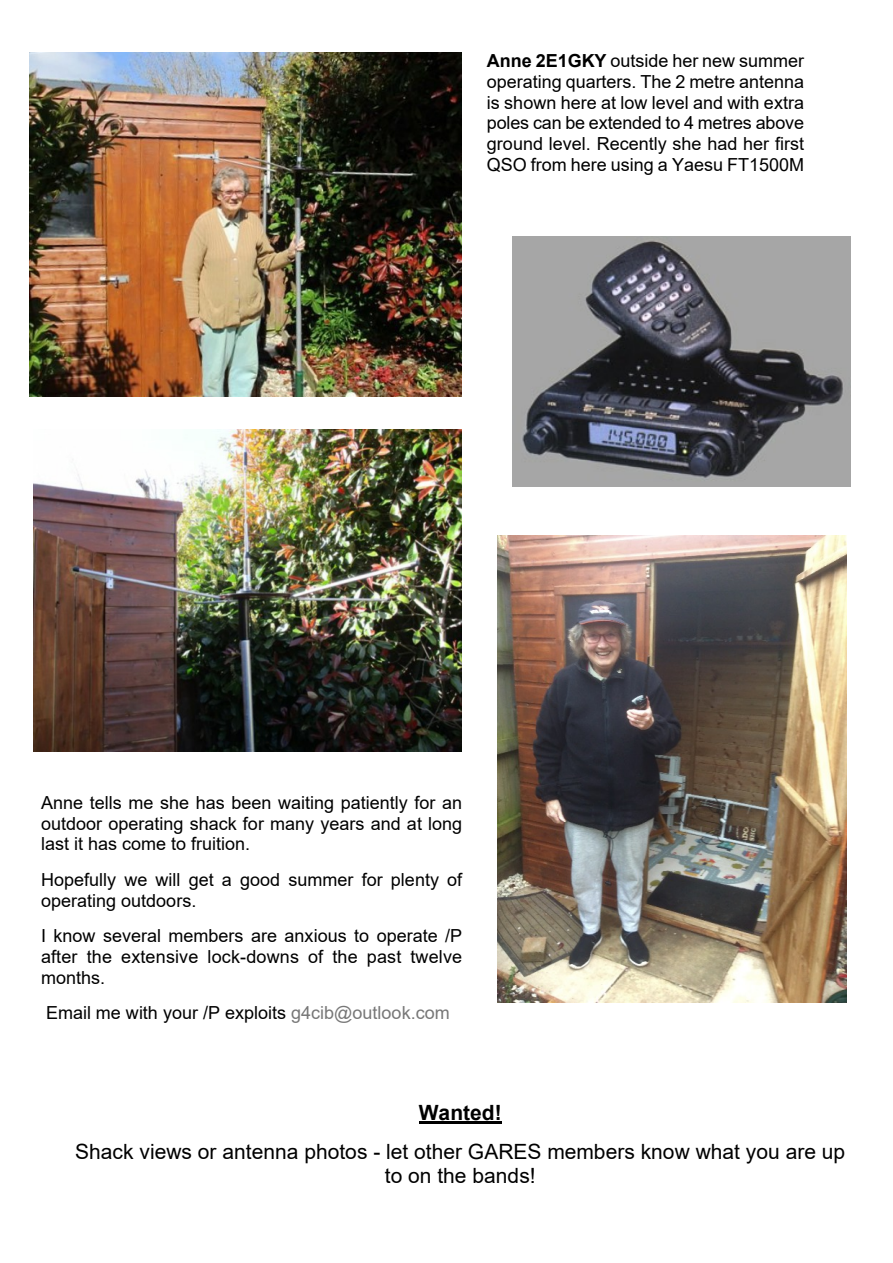
<style>
.page{position:relative;width:893px;height:1263px;background:#fff}
.page>*{position:absolute;margin:0;border:0;box-sizing:border-box;transform-origin:0 0}
.t1{font:21px/24.2px "Arial";color:#000;text-align:center}
.t2{font:700 21px "Arial";color:#000}
.t3{font:18px/20.7px "Arial";color:#000;text-align:justify}
.s1{font-weight:700}
.s2{color:#777}
</style>
<div class="page">
<img style="left:513px;top:236px;width:337px;height:250px">
<img style="left:33px;top:430px;width:429px;height:321px">
<hr style="left:419px;top:1121px;width:83px;height:2px;background:#000">
<img style="left:30px;top:53px;width:432px;height:343px">
<img style="left:498px;top:536px;width:348px;height:466px">
<p class="t3" style="left:487px;top:52px;width:319px"><span class="s1">Anne 2E1GKY</span> outside her new summer operating quarters. The 2 metre antenna is shown here at low level and with extra poles can be extended to 4 metres above ground level. Recently she had her first QSO from here using a Yaesu FT1500M</p>
<p class="t3" style="left:41px;top:794px;width:423px">Anne tells me she has been waiting patiently for an outdoor operating shack for many years and at long last it has come to fruition.</p>
<p class="t3" style="left:41px;top:871px;width:423px">Hopefully we will get a good summer for plenty of operating outdoors.</p>
<p class="t3" style="left:41px;top:927px;width:423px">I know several members are anxious to operate /P after the extensive lock-downs of the past twelve months.</p>
<p class="t3" style="left:46px;top:1004px;width:405px">Email me with your /P exploits <span class="s2">g4cib@outlook.com</span></p>
<p class="t2" style="left:419px;top:1104px;width:84px">Wanted!</p>
<p class="t1" style="left:75px;top:1141px;width:772px">Shack views or antenna photos - let other GARES members know what you are up to on the bands!</p>
</div>
